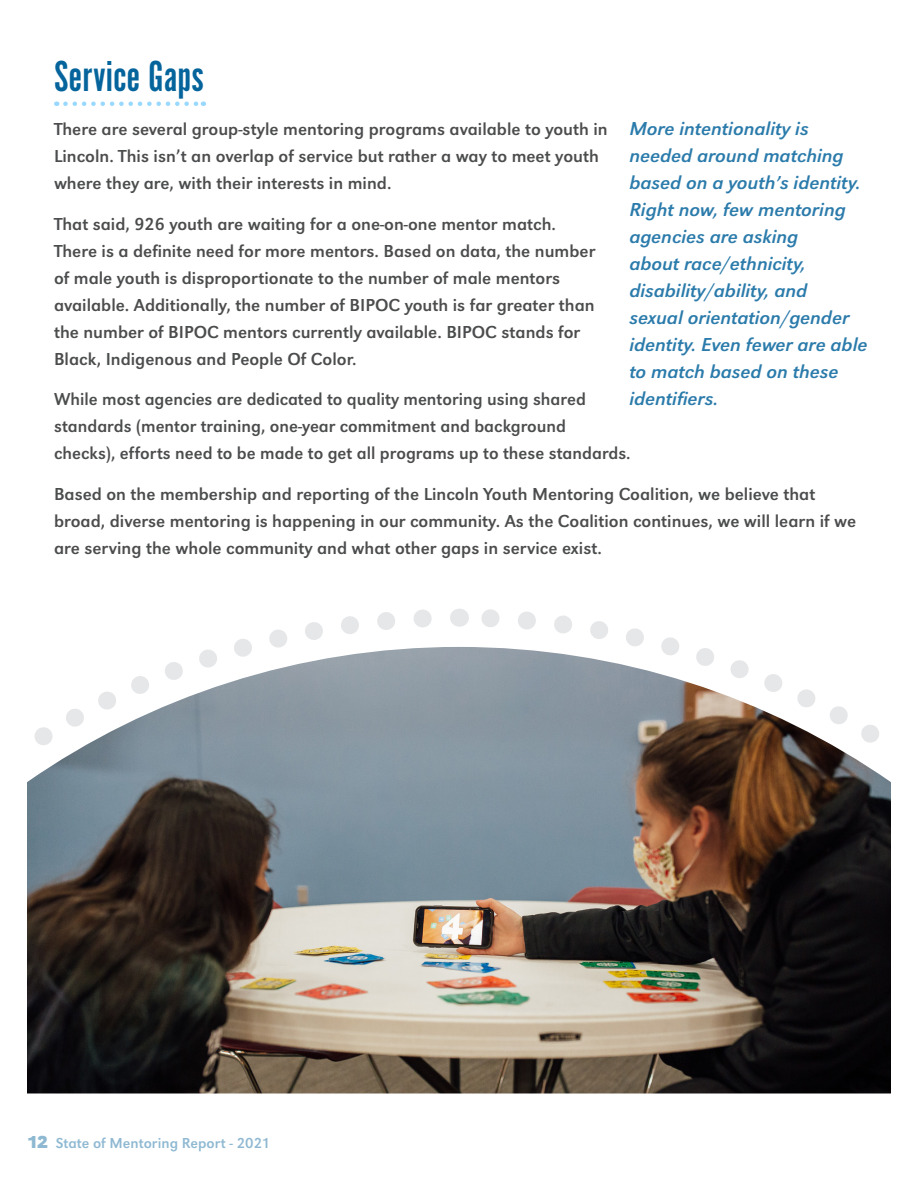
<style>
.page{position:relative;width:918px;height:1188px;background:#fff}
.page>*{position:absolute;margin:0;border:0;box-sizing:border-box;transform-origin:0 0}
.t1{font:45px "Alternate Got No 1 D";color:#05649c}
.t2{font:italic 19.5px/27px "URW Grotesk T";color:#2b7bab}
.t3{font:18px/27px "URW Grotesk T";color:#4b4c4d}
.t4{font:15px "URW Grotesk T";color:#8fb9d2}
.s1{font-weight:700;font-size:18px}
</style>
<div class="page">
<svg style="left:65px;top:102px;width:139px;height:4px"></svg>
<svg style="left:460px;top:609px;width:219px;height:38px"></svg>
<svg style="left:234px;top:609px;width:198px;height:38px"></svg>
<svg style="left:459px;top:609px;width:1px;height:18px"></svg>
<img style="left:27px;top:647px;width:864px;height:447px">
<p class="t1" style="left:54px;top:54px;width:151px">Service Gaps</p>
<p class="t3" style="left:54px;top:116px;width:555px">There are several group-style mentoring programs available to youth in<br>Lincoln. This isn’t an overlap of service but rather a way to meet youth where they are, with their interests in mind.</p>
<p class="t3" style="left:54px;top:210px;width:543px">That said, 926 youth are waiting for a one-on-one mentor match.<br>There is a definite need for more mentors. Based on data, the number of male youth is disproportionate to the number of male mentors available. Additionally, the number of BIPOC youth is far greater than the number of BIPOC mentors currently available. BIPOC stands for Black, Indigenous and People Of Color.</p>
<p class="t3" style="left:54px;top:386px;width:578px">While most agencies are dedicated to quality mentoring using shared standards (mentor training, one-year commitment and background checks), efforts need to be made to get all programs up to these standards.</p>
<p class="t3" style="left:54px;top:480px;width:804px">Based on the membership and reporting of the Lincoln Youth Mentoring Coalition, we believe that broad, diverse mentoring is happening in our community. As the Coalition continues, we will learn if we are serving the whole community and what other gaps in service exist.</p>
<p class="t2" style="left:629px;top:115px;width:240px">More intentionality is needed around matching based on a youth’s identity.<br>Right now, few mentoring agencies are asking<br>about race/ethnicity, disability/ability, and<br>sexual orientation/gender identity. Even fewer are able to match based on these identifiers.</p>
<p class="t4" style="left:27px;top:1134px;width:244px"><span class="s1">12</span> State of Mentoring Report - 2021</p>
</div>
